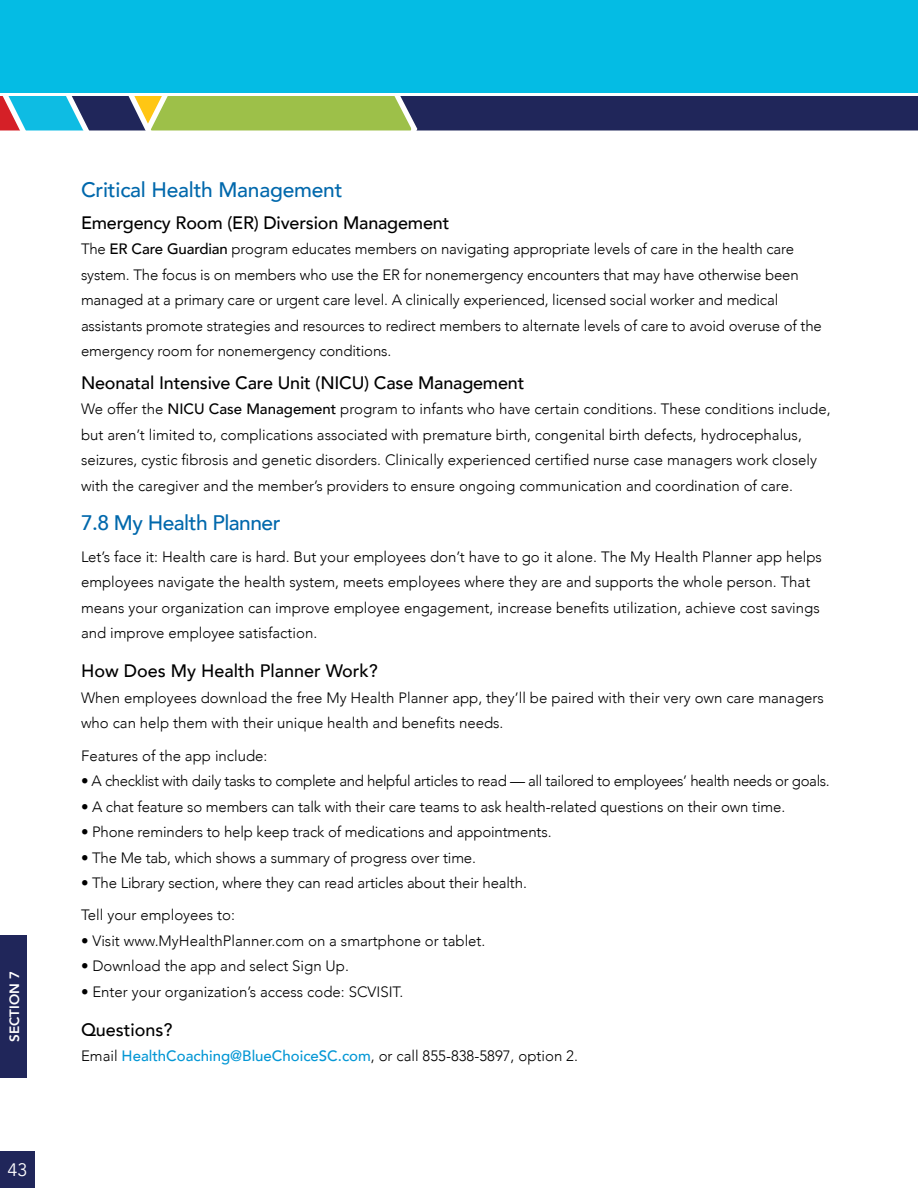
<style>
.page{position:relative;width:918px;height:1188px;background:#fff}
.page>*{position:absolute;margin:0;border:0;box-sizing:border-box;transform-origin:0 0}
.Subheads{font:500 21px "Avenir";letter-spacing:-.01em;color:#0068ac}
.Subhead_2{font:500 18px "Avenir";letter-spacing:-.01em;color:#000}
.Body_copy{font:500 18px "Avenir";letter-spacing:-.01em;color:#000}
.t1{font:18px "Avenir";color:#fff}
.Body_copy-2{font:300 15px/25.5px "Avenir";color:#000}
.Bullet_list{font:300 15px "Avenir";letter-spacing:-.01em;color:#000}
.t2{font:800 13.5px "Avenir";color:#fff}
.s1{font-weight:500}
.s2{font-weight:500;color:#0497d5}
</style>
<div class="page">
<div style="left:0;top:0;width:918px;height:116px;background:#04bce4"></div>
<svg style="left:0;top:93px;width:918px;height:38px;background:#5c6f70"></svg>
<div style="left:0;top:1151px;width:35px;height:37px;background:#20265a"></div>
<div style="left:0;top:935px;width:27px;height:143px;background:#20265a"></div>
<p class="t2" style="left:4px;top:1042px;width:72px;rotate:-90deg">SECTION 7</p>
<p class="t1" style="left:7px;top:1159px;width:22px">43</p>
<h2 class="Subheads" style="left:81px;top:171px;width:263px">Critical Health Management</h2>
<p class="Body_copy" style="left:81px;top:207px;width:370px">Emergency Room (ER) Diversion Management</p>
<p class="Body_copy-2" style="left:81px;top:236px;width:742px">The <span class="s1">ER Care Guardian</span> program educates members on navigating appropriate levels of care in the health care system. The focus is on members who use the ER for nonemergency encounters that may have otherwise been managed at a primary care or urgent care level. A clinically experienced, licensed social worker and medical assistants promote strategies and resources to redirect members to alternate levels of care to avoid overuse of the emergency room for nonemergency conditions.</p>
<h3 class="Subhead_2" style="left:81px;top:367px;width:445px">Neonatal Intensive Care Unit (NICU) Case Management</h3>
<p class="Body_copy-2" style="left:81px;top:396px;width:751px">We offer the <span class="s1">NICU Case Management</span> program to infants who have certain conditions. These conditions include, but aren’t limited to, complications associated with premature birth, congenital birth defects, hydrocephalus, seizures, cystic fibrosis and genetic disorders. Clinically experienced certified nurse case managers work closely with the caregiver and the member’s providers to ensure ongoing communication and coordination of care.</p>
<h2 class="Subheads" style="left:81px;top:504px;width:201px">7.8 My Health Planner</h2>
<p class="Body_copy-2" style="left:81px;top:544px;width:743px">Let’s face it: Health care is hard. But your employees don’t have to go it alone. The My Health Planner app helps employees navigate the health system, meets employees where they are and supports the whole person. That means your organization can improve employee engagement, increase benefits utilization, achieve cost savings and improve employee satisfaction.</p>
<h3 class="Subhead_2" style="left:81px;top:655px;width:298px">How Does My Health Planner Work?</h3>
<p class="Body_copy-2" style="left:81px;top:685px;width:744px">When employees download the free My Health Planner app, they’ll be paired with their very own care managers who can help them with their unique health and benefits needs.</p>
<p class="Body_copy-2" style="left:81px;top:743px;width:188px">Features of the app include:</p>
<p class="Bullet_list" style="left:81px;top:772px;width:750px">• A checklist with daily tasks to complete and helpful articles to read — all tailored to employees’ health needs or goals.</p>
<p class="Bullet_list" style="left:81px;top:797px;width:706px">• A chat feature so members can talk with their care teams to ask health-related questions on their own time.</p>
<p class="Bullet_list" style="left:81px;top:823px;width:472px">• Phone reminders to help keep track of medications and appointments.</p>
<p class="Bullet_list" style="left:81px;top:848px;width:397px">• The Me tab, which shows a summary of progress over time.</p>
<p class="Bullet_list" style="left:81px;top:874px;width:447px">• The Library section, where they can read articles about their health.</p>
<p class="Body_copy-2" style="left:81px;top:902px;width:156px">Tell your employees to:</p>
<p class="Bullet_list" style="left:81px;top:932px;width:406px">• Visit www.MyHealthPlanner.com on a smartphone or tablet.</p>
<p class="Bullet_list" style="left:81px;top:957px;width:269px">• Download the app and select Sign Up.</p>
<p class="Bullet_list" style="left:81px;top:983px;width:324px">• Enter your organization’s access code: SCVISIT.</p>
<h3 class="Subhead_2" style="left:81px;top:1014px;width:93px">Questions?</h3>
<p class="Body_copy-2" style="left:81px;top:1043px;width:498px">Email <span class="s2">HealthCoaching@BlueChoiceSC.com</span>, or call 855-838-5897, option 2.</p>
</div>
